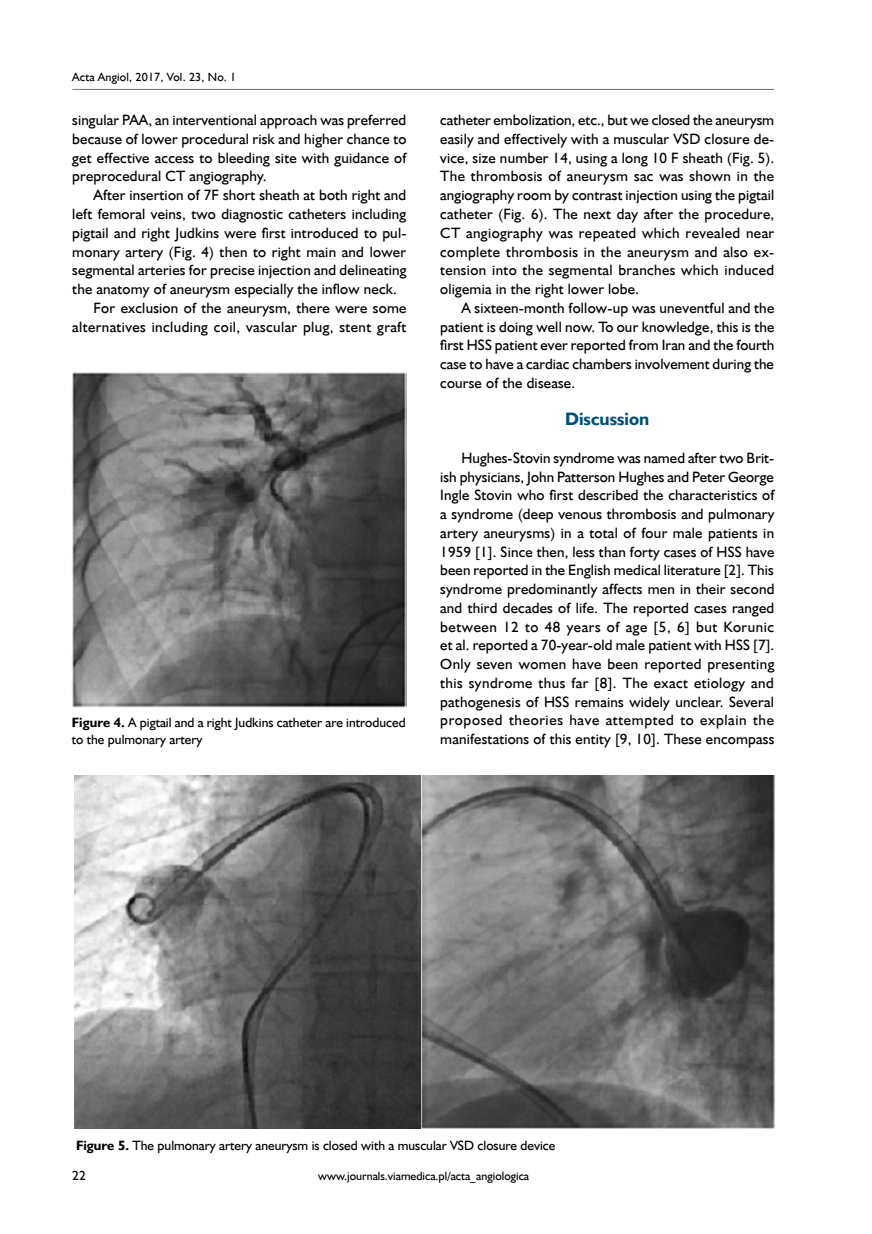
<style>
.page{position:relative;width:872px;height:1234px;background:#fff}
.page>*{position:absolute;margin:0;border:0;box-sizing:border-box;transform-origin:0 0}
.t1{font:700 18px "Humanst 521 EU";color:#004f78}
.t2{font:15px/18.8px "Humanst 521 EU";letter-spacing:.015em;color:#000;text-align:justify}
.t3{font:13.5px/16.5px "Humanst 521 EU";color:#000}
.t4{font:12px "Humanst 521 EU";color:#000}
.s1{font-weight:700}
</style>
<div class="page">
<hr style="left:72px;top:89px;width:702px;height:1px;background:#707172">
<img style="left:72px;top:372px;width:334px;height:335px">
<img style="left:74px;top:775px;width:347px;height:353px">
<img style="left:421px;top:775px;width:354px;height:353px">
<p class="t4" style="left:72px;top:69px;width:165px">Acta Angiol, 2017, Vol. 23, No. 1</p>
<p class="t2" style="left:72px;top:111px;width:336px">singular PAA, an interventional approach was preferred because of lower procedural risk and higher chance to get effective access to bleeding site with guidance of preprocedural CT angiography.</p>
<p class="t2" style="left:94px;top:186px;width:314px">After insertion of 7F short sheath at both right and</p>
<p class="t2" style="left:72px;top:204px;width:335px">left femoral veins, two diagnostic catheters including</p>
<p class="t2" style="left:72px;top:223px;width:335px">pigtail and right Judkins were first introduced to pul-</p>
<p class="t2" style="left:72px;top:242px;width:335px">monary artery (Fig. 4) then to right main and lower</p>
<p class="t2" style="left:72px;top:261px;width:336px">segmental arteries for precise injection and delineating</p>
<p class="t2" style="left:72px;top:279px;width:326px">the anatomy of aneurysm especially the inflow neck.</p>
<p class="t2" style="left:94px;top:298px;width:314px">For exclusion of the aneurysm, there were some</p>
<p class="t2" style="left:72px;top:317px;width:336px">alternatives including coil, vascular plug, stent graft</p>
<p class="t3" style="left:72px;top:714px;width:335px"><span class="s1">Figure 4.</span> A pigtail and a right Judkins catheter are introduced to the pulmonary artery</p>
<p class="t2" style="left:440px;top:111px;width:335px">catheter embolization, etc., but we closed the aneurysm easily and effectively with a muscular VSD closure de&shy;vice, size number 14, using a long 10 F sheath (Fig. 5).<br>The thrombosis of aneurysm sac was shown in the angiography room by contrast injection using the pigtail catheter (Fig. 6). The next day after the procedure, CT angiography was repeated which revealed near complete thrombosis in the aneurysm and also ex&shy;tension into the segmental branches which induced oligemia in the right lower lobe.</p>
<p class="t2" style="left:440px;top:298px;width:336px;text-indent:21px">A sixteen-month follow-up was uneventful and the patient is doing well now. To our knowledge, this is the first HSS patient ever reported from Iran and the fourth case to have a cardiac chambers involvement during the course of the disease.</p>
<p class="t1" style="left:565px;top:408px;width:86px">Discussion</p>
<p class="t2" style="left:440px;top:448px;width:336px;text-indent:21px">Hughes-Stovin syndrome was named after two Brit&shy;ish physicians, John Patterson Hughes and Peter George Ingle Stovin who first described the characteristics of a syndrome (deep venous thrombosis and pulmonary artery aneurysms) in a total of four male patients in 1959 [1]. Since then, less than forty cases of HSS have been reported in the English medical literature [2]. This syndrome predominantly affects men in their second and third decades of life. The reported cases ranged between 12 to 48 years of age [5, 6] but Korunic et al. reported a 70-year-old male patient with HSS [7].<br>Only seven women have been reported presenting this syndrome thus far [8]. The exact etiology and pathogenesis of HSS remains widely unclear. Several proposed theories have attempted to explain the manifestations of this entity [9, 10]. These encompass</p>
<p class="t3" style="left:76px;top:1136px;width:481px"><span class="s1">Figure 5.</span> The pulmonary artery aneurysm is closed with a muscular VSD closure device</p>
<p class="t3" style="left:72px;top:1166px;width:15px">22</p>
<p class="t4" style="left:318px;top:1167px;width:212px">www.journals.viamedica.pl/acta_angiologica</p>
</div>
